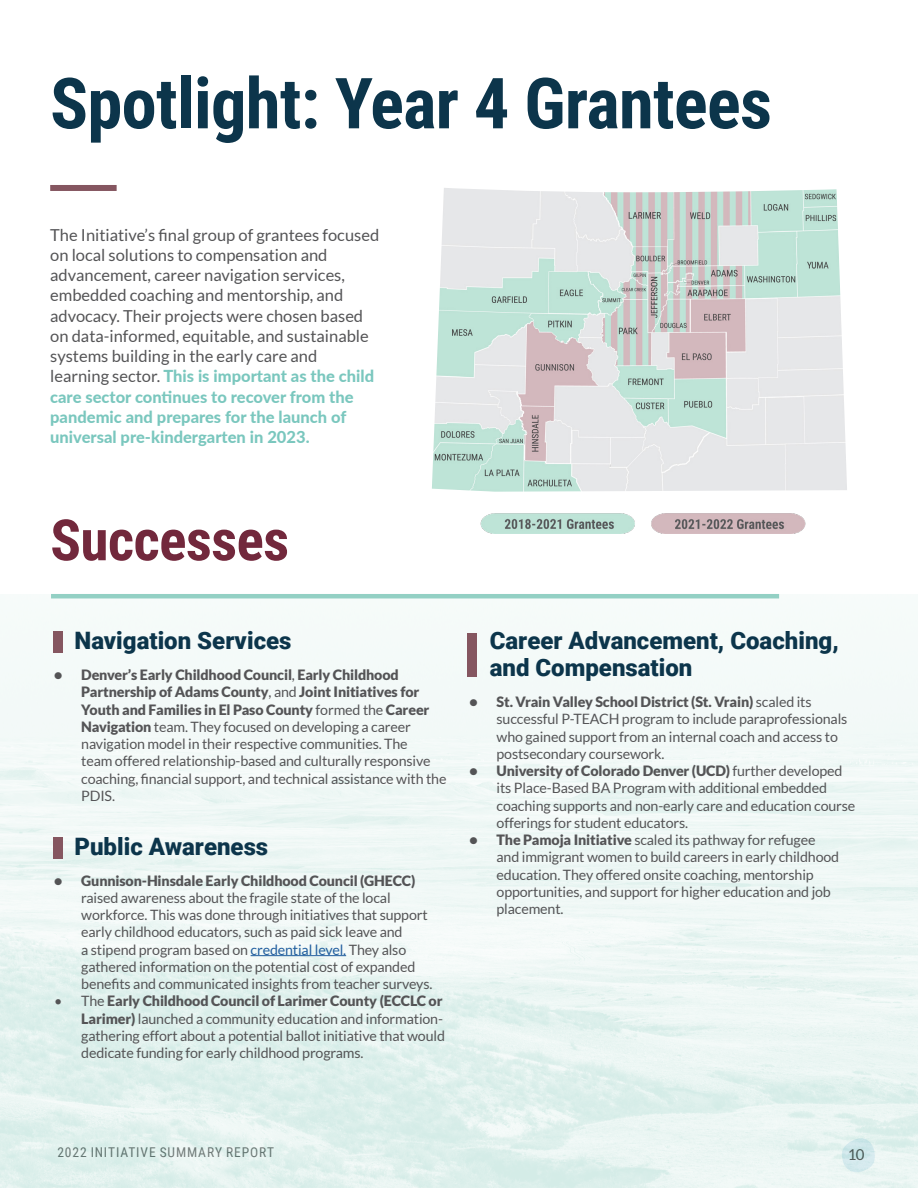
<style>
.page{position:relative;width:918px;height:1188px;background:#fff}
.page>*{position:absolute;margin:0;border:0;box-sizing:border-box;transform-origin:0 0}
.t1{font:700 70.5px "Roboto Condensed";letter-spacing:-.01em;color:#0c354b}
.t2{font:700 57px "Roboto Condensed";letter-spacing:-.01em;color:#72283c}
.t3{font:900 24px/27px "Roboto";color:#0c354b}
.t4{font:16.5px/20.2px "Lato";color:#545456}
.t5{font:15px "Lato";color:#000}
.t6{font:14.25px/17.2px "Lato";letter-spacing:-.01em;color:#545456}
.t7{font:900 14.25px "Lato";letter-spacing:-.01em;color:#545456}
.t8{font:13.5px "Roboto Condensed";letter-spacing:.065em;color:#313232}
.s1{font-weight:800;color:#7ac7be}
.s2{font-weight:900}
.s3{color:#215e9e}
</style>
<div class="page">
<img style="left:0;top:594px;width:918px;height:594px">
<hr style="left:251px;top:955px;width:95px;height:1px;background:#215e9e">
<img style="left:480px;top:513px;width:326px;height:20px">
<hr style="left:51px;top:594px;width:728px;height:4px;background:#93d0c4">
<div style="left:50px;top:185px;width:67px;height:6px;background:#855660"></div>
<img style="left:432px;top:188px;width:415px;height:304px">
<div style="left:468px;top:633px;width:9px;height:43px;background:#855660"></div>
<div style="left:53px;top:632px;width:10px;height:21px;background:#855660"></div>
<div style="left:53px;top:837px;width:10px;height:21px;background:#855660"></div>
<h1 class="t1" style="left:50px;top:54px;width:723px">Spotlight: Year 4 Grantees</h1>
<p class="t4" style="left:50px;top:225px;width:331px">The Initiative’s final group of grantees focused on local solutions to compensation and advancement, career navigation services, embedded coaching and mentorship, and advocacy. Their projects were chosen based on data-informed, equitable, and sustainable systems building in the early care and learning sector. <span class="s1">This is important as the child care sector continues to recover from the pandemic and prepares for the launch of universal pre-kindergarten in 2023.</span></p>
<h2 class="t2" style="left:50px;top:500px;width:240px">Successes</h2>
<h3 class="t3" style="left:74px;top:626px;width:219px">Navigation Services</h3>
<p class="t6" style="left:81px;top:666px;width:367px;text-indent:-27px"><span class="s2">• Denver’s Early Childhood Council</span>, <span class="s2">Early Childhood Partnership of Adams County</span>, and <span class="s2">Joint Initiatives for Youth and Families in El Paso County</span> formed the <span class="s2">Career Navigation</span> team. They focused on developing a career navigation model in their respective communities. The<br>team offered relationship-based and culturally responsive coaching, financial support, and technical assistance with the PDIS.</p>
<h3 class="t3" style="left:74px;top:832px;width:195px">Public Awareness</h3>
<p class="t7" style="left:54px;top:872px;width:363px">• Gunnison-Hinsdale Early Childhood Council (GHECC)</p>
<p class="t6" style="left:81px;top:889px;width:353px">raised awareness about the fragile state of the local workforce. This was done through initiatives that support early childhood educators, such as paid sick leave and<br>a stipend program based on <span class="s3">credential level.</span> They also gathered information on the potential cost of expanded benefits and communicated insights from teacher surveys.</p>
<p class="t6" style="left:81px;top:993px;width:365px;text-indent:-27px">• The <span class="s2">Early Childhood Council of Larimer County (ECCLC or Larimer)</span> launched a community education and information&shy;gathering effort about a potential ballot initiative that would dedicate funding for early childhood programs.</p>
<h3 class="t3" style="left:490px;top:626px;width:351px">Career Advancement, Coaching, and Compensation</h3>
<p class="t6" style="left:497px;top:693px;width:352px;text-indent:-27px"><span class="s2">• St. Vrain Valley School District (St. Vrain)</span> scaled its successful P-TEACH program to include paraprofessionals who gained support from an internal coach and access to postsecondary coursework.</p>
<p class="t6" style="left:497px;top:762px;width:360px;text-indent:-27px"><span class="s2">• University of Colorado Denver (UCD)</span> further developed its Place-Based BA Program with additional embedded coaching supports and non-early care and education course offerings for student educators.</p>
<p class="t6" style="left:497px;top:831px;width:344px;text-indent:-27px"><span class="s2">• The Pamoja Initiative</span> scaled its pathway for refugee and immigrant women to build careers in early childhood education. They offered onsite coaching, mentorship opportunities, and support for higher education and job placement.</p>
<p class="t8" style="left:57px;top:1142px;width:218px">2022 INITIATIVE SUMMARY REPORT</p>
<p class="t5" style="left:848px;top:1146px;width:18px">10</p>
</div>
